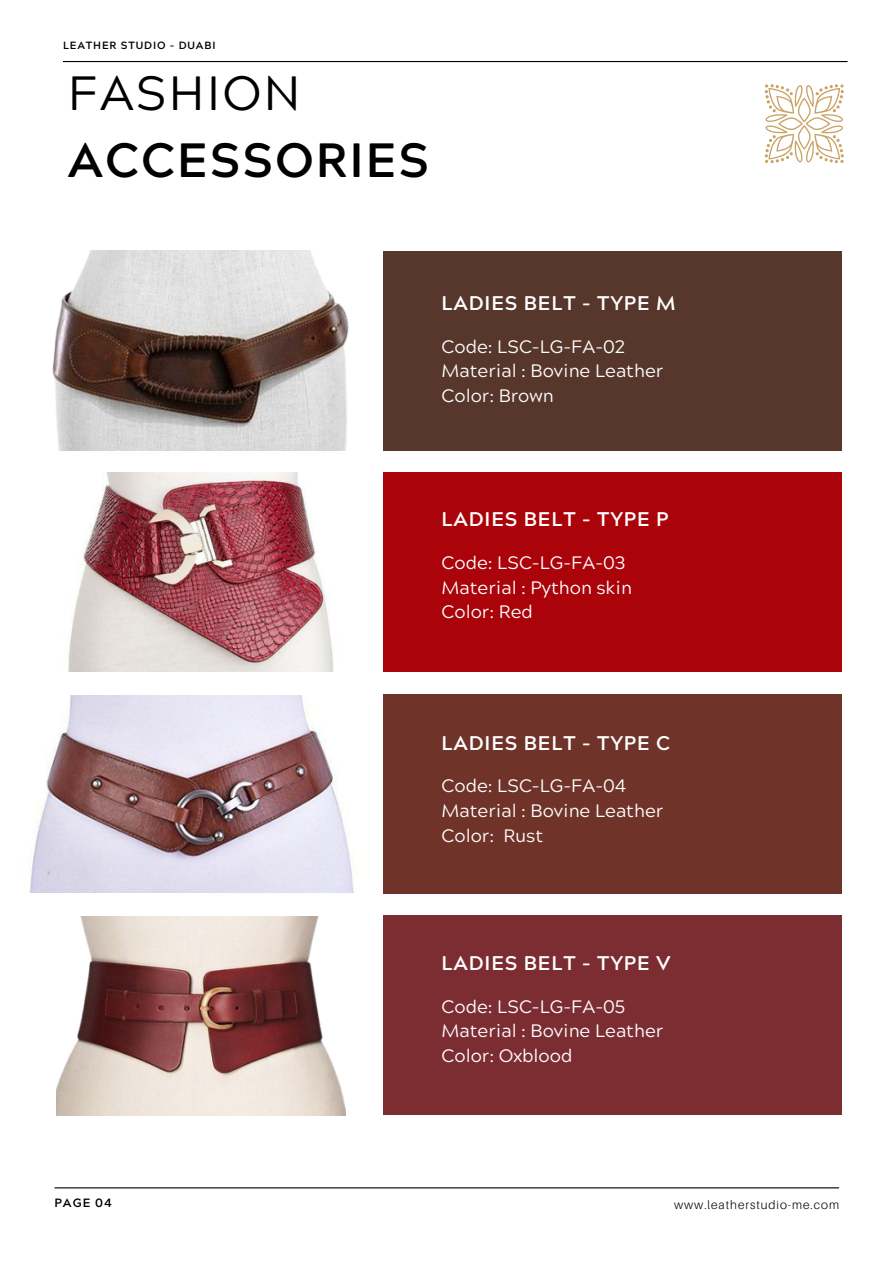
<style>
.page{position:relative;width:894px;height:1264px;background:#fff}
.page>*{position:absolute;margin:0;border:0;box-sizing:border-box;transform-origin:0 0}
.t1{font:700 48px/66.3px "Acherus Grotesque";letter-spacing:.04em;color:#000}
.t2{font:700 19.8px "Acherus Grotesque";letter-spacing:.04em;color:#fff}
.t3{font:18px/24.8px "Acherus Grotesque";color:#fff}
.t4{font:300 12px "Aileron";letter-spacing:.08em;color:#000}
.t5{font:700 12px "Acherus Grotesque";letter-spacing:.08em;color:#000}
.t6{font:700 10.5px "Acherus Grotesque";letter-spacing:.08em;color:#000}
.s1{font-weight:400}
</style>
<div class="page">
<hr style="left:63px;top:61px;width:784px;height:1px;background:#000">
<hr style="left:55px;top:1187px;width:783px;height:1px;background:#000">
<div style="left:383px;top:251px;width:458px;height:199px;background:#57362b"></div>
<div style="left:383px;top:472px;width:458px;height:199px;background:#aa030a"></div>
<div style="left:383px;top:694px;width:458px;height:200px;background:#70332a"></div>
<div style="left:383px;top:915px;width:458px;height:200px;background:#7c2d32"></div>
<img style="left:29px;top:695px;width:325px;height:197px">
<img style="left:57px;top:916px;width:288px;height:199px">
<img style="left:68px;top:472px;width:266px;height:199px">
<img style="left:52px;top:251px;width:297px;height:199px">
<svg style="left:764px;top:84px;width:79px;height:79px"></svg>
<p class="t6" style="left:63px;top:41px;width:154px">LEATHER STUDIO - DUABI</p>
<h3 class="t1" style="left:68px;top:67px;width:362px"><span class="s1">FASHION<br></span>ACCESSORIES</h3>
<p class="t2" style="left:441px;top:295px;width:235px">LADIES BELT - TYPE M</p>
<h2 class="t3" style="left:441px;top:336px;width:223px">Code: LSC-LG-FA-02<br>Material : Bovine Leather<br>Color: Brown</h2>
<h3 class="t2" style="left:441px;top:511px;width:228px">LADIES BELT - TYPE P</h3>
<h2 class="t3" style="left:441px;top:552px;width:192px">Code: LSC-LG-FA-03<br>Material : Python skin<br>Color: Red</h2>
<h3 class="t2" style="left:441px;top:734px;width:230px">LADIES BELT - TYPE C</h3>
<h2 class="t3" style="left:441px;top:776px;width:223px">Code: LSC-LG-FA-04<br>Material : Bovine Leather<br>Color: Rust</h2>
<h3 class="t2" style="left:441px;top:954px;width:230px">LADIES BELT - TYPE V</h3>
<h2 class="t3" style="left:441px;top:996px;width:223px">Code: LSC-LG-FA-05<br>Material : Bovine Leather<br>Color: Oxblood</h2>
<p class="t5" style="left:55px;top:1198px;width:59px">PAGE 04</p>
<h4 class="t4" style="left:674px;top:1197px;width:166px">www.leatherstudio-me.com</h4>
</div>
